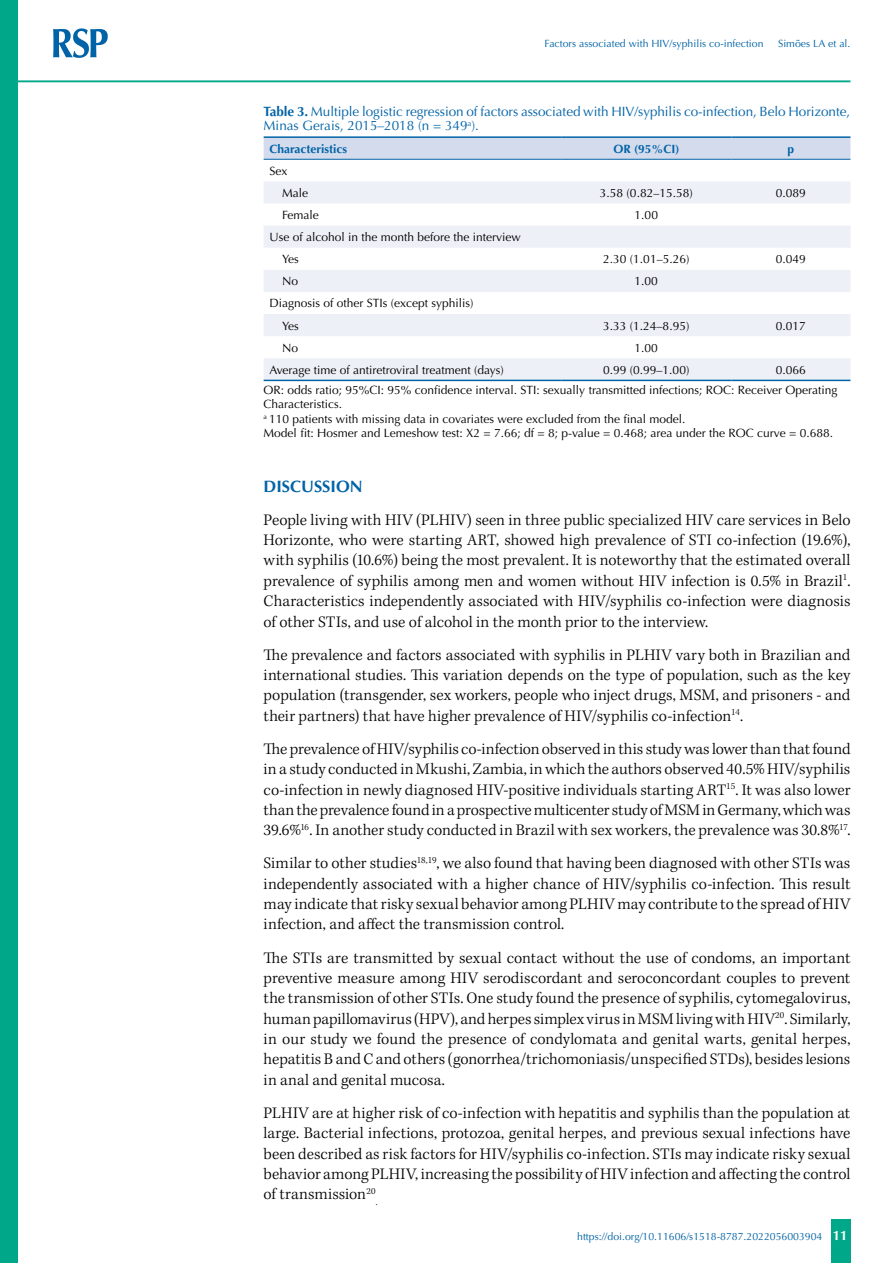
<style>
.page{position:relative;width:893px;height:1263px;background:#fff}
.page>*{position:absolute;margin:0;border:0;box-sizing:border-box;transform-origin:0 0}
.t1{font:300 16.5px/20.4px "Kepler Std";letter-spacing:.005em;color:#000;text-align:justify}
.t2{font:700 16.5px "Optima LT Std";color:#0063a7}
.t3{font:13.5px/14.2px "Optima LT Std";letter-spacing:-.005em;color:#0063a7}
.t4{font:700 13.5px "Optima LT Std";color:#fff}
.t5{font:12px/22px "Optima LT Std";color:#000}
.t6{font:700 12px "Optima LT Std";color:#0063a7}
.t7{font:10.5px "Optima LT Std";color:#0063a7}
.t8{font:300 9.6px "Kepler Std";color:#000}
.s1{font-weight:700}
</style>
<div class="page">
<div style="left:831px;top:1220px;width:20px;height:43px;background:#00a788"></div>
<div style="left:0;top:0;width:18px;height:1263px;background:#00a788"></div>
<svg style="left:53px;top:28px;width:55px;height:30px"></svg>
<hr style="left:18px;top:80px;width:832px;height:2px;background:#00a788">
<div style="left:264px;top:138px;width:586px;height:21px;background:#d4dbec"></div>
<svg style="left:264px;top:181px;width:586px;height:199px;fill:#eef0f7"></svg>
<hr style="left:264px;top:136px;width:297px;height:2px;background:#0063a7">
<hr style="left:561px;top:136px;width:170px;height:2px;background:#0063a7">
<hr style="left:731px;top:136px;width:119px;height:2px;background:#0063a7">
<hr style="left:264px;top:159px;width:297px;height:1px;background:#0063a7">
<hr style="left:561px;top:159px;width:170px;height:1px;background:#0063a7">
<hr style="left:731px;top:159px;width:119px;height:1px;background:#0063a7">
<hr style="left:264px;top:380px;width:297px;height:1px;background:#0063a7">
<hr style="left:561px;top:380px;width:170px;height:1px;background:#0063a7">
<hr style="left:731px;top:380px;width:119px;height:1px;background:#0063a7">
<p class="t7" style="left:545px;top:37px;width:220px">Factors associated with HIV/syphilis co-infection</p>
<p class="t7" style="left:778px;top:37px;width:74px">Simões LA et al.</p>
<p class="t3" style="left:264px;top:105px;width:588px"><span class="s1">Table 3.</span> Multiple logistic regression of factors associated with HIV/syphilis co-infection, Belo Horizonte,<br>Minas Gerais, 2015–2018 (n = 349<sup>a</sup>).</p>
<p class="t6" style="left:269px;top:142px;width:79px">Characteristics</p>
<p class="t6" style="left:613px;top:142px;width:67px">OR (95%CI)</p>
<p class="t6" style="left:788px;top:142px;width:8px">p</p>
<p class="t5" style="left:282px;top:160px;width:28px;text-indent:-13px">Sex<br>Male</p>
<p class="t5" style="left:600px;top:182px;width:94px">3.58 (0.82–15.58)</p>
<p class="t5" style="left:776px;top:182px;width:32px">0.089</p>
<p class="t5" style="left:282px;top:204px;width:38px">Female</p>
<p class="t5" style="left:635px;top:204px;width:25px">1.00</p>
<p class="t5" style="left:282px;top:226px;width:240px;text-indent:-13px">Use of alcohol in the month before the interview<br>Yes</p>
<p class="t5" style="left:603px;top:248px;width:88px">2.30 (1.01–5.26)</p>
<p class="t5" style="left:776px;top:248px;width:32px">0.049</p>
<p class="t5" style="left:282px;top:270px;width:18px">No</p>
<p class="t5" style="left:635px;top:270px;width:25px">1.00</p>
<p class="t5" style="left:282px;top:292px;width:193px;text-indent:-13px">Diagnosis of other STIs (except syphilis)<br>Yes</p>
<p class="t5" style="left:603px;top:315px;width:88px">3.33 (1.24–8.95)</p>
<p class="t5" style="left:776px;top:315px;width:32px">0.017</p>
<p class="t5" style="left:282px;top:337px;width:18px">No</p>
<p class="t5" style="left:635px;top:337px;width:25px">1.00</p>
<p class="t5" style="left:269px;top:359px;width:236px">Average time of antiretroviral treatment (days)</p>
<p class="t5" style="left:603px;top:359px;width:88px">0.99 (0.99–1.00)</p>
<p class="t5" style="left:264px;top:360px;width:575px;line-height:20.1px;text-indent:512px">0.066<br>OR: odds ratio; 95%CI: 95% confidence interval. STI: sexually transmitted infections; ROC: Receiver Operating</p>
<p class="t5" style="left:264px;top:397px;width:571px;line-height:14.4px">Characteristics.<br><sup>a</sup> 110 patients with missing data in covariates were excluded from the final model.<br>Model fit: Hosmer and Lemeshow test: X2 = 7.66; df = 8; p-value = 0.468; area under the ROC curve = 0.688.</p>
<p class="t2" style="left:264px;top:476px;width:100px">DISCUSSION</p>
<p class="t1" style="left:264px;top:510px;width:588px">People living with HIV (PLHIV) seen in three public specialized HIV care services in Belo Horizonte, who were starting ART, showed high prevalence of STI co-infection (19.6%), with syphilis (10.6%) being the most prevalent. It is noteworthy that the estimated overall prevalence of syphilis among men and women without HIV infection is 0.5% in Brazil<sup>1</sup>.<br>Characteristics independently associated with HIV/syphilis co-infection were diagnosis of other STIs, and use of alcohol in the month prior to the interview.</p>
<p class="t1" style="left:264px;top:645px;width:588px">The prevalence and factors associated with syphilis in PLHIV vary both in Brazilian and international studies. This variation depends on the type of population, such as the key population (transgender, sex workers, people who inject drugs, MSM, and prisoners - and their partners) that have higher prevalence of HIV/syphilis co-infection<sup>14</sup>.</p>
<p class="t1" style="left:264px;top:739px;width:588px">The prevalence of HIV/syphilis co-infection observed in this study was lower than that found in a study conducted in Mkushi, Zambia, in which the authors observed 40.5% HIV/syphilis co-infection in newly diagnosed HIV-positive individuals starting ART<sup>15</sup>. It was also lower than the prevalence found in a prospective multicenter study of MSM in Germany, which was 39.6%<sup>16</sup>. In another study conducted in Brazil with sex workers, the prevalence was 30.8%<sup>17</sup>.</p>
<p class="t1" style="left:264px;top:854px;width:588px">Similar to other studies<sup>18,19</sup>, we also found that having been diagnosed with other STIs was independently associated with a higher chance of HIV/syphilis co-infection. This result may indicate that risky sexual behavior among PLHIV may contribute to the spread of HIV infection, and affect the transmission control.</p>
<p class="t1" style="left:264px;top:948px;width:588px">The STIs are transmitted by sexual contact without the use of condoms, an important preventive measure among HIV serodiscordant and seroconcordant couples to prevent the transmission of other STIs. One study found the presence of syphilis, cytomegalovirus, human papillomavirus (HPV), and herpes simplex virus in MSM living with HIV<sup>20</sup>. Similarly, in our study we found the presence of condylomata and genital warts, genital herpes, hepatitis B and C and others (gonorrhea/trichomoniasis/unspecified STDs), besides lesions in anal and genital mucosa.</p>
<p class="t1" style="left:264px;top:1103px;width:588px">PLHIV are at higher risk of co-infection with hepatitis and syphilis than the population at large. Bacterial infections, protozoa, genital herpes, and previous sexual infections have been described as risk factors for HIV/syphilis co-infection. STIs may indicate risky sexual behavior among PLHIV, increasing the possibility of HIV infection and affecting the control of transmission<sup>20</sup></p>
<p class="t8" style="left:376px;top:1196px;width:3px">.</p>
<p class="t7" style="left:577px;top:1230px;width:247px">https://doi.org/10.11606/s1518-8787.2022056003904</p>
<p class="t4" style="left:833px;top:1228px;width:16px">11</p>
</div>
